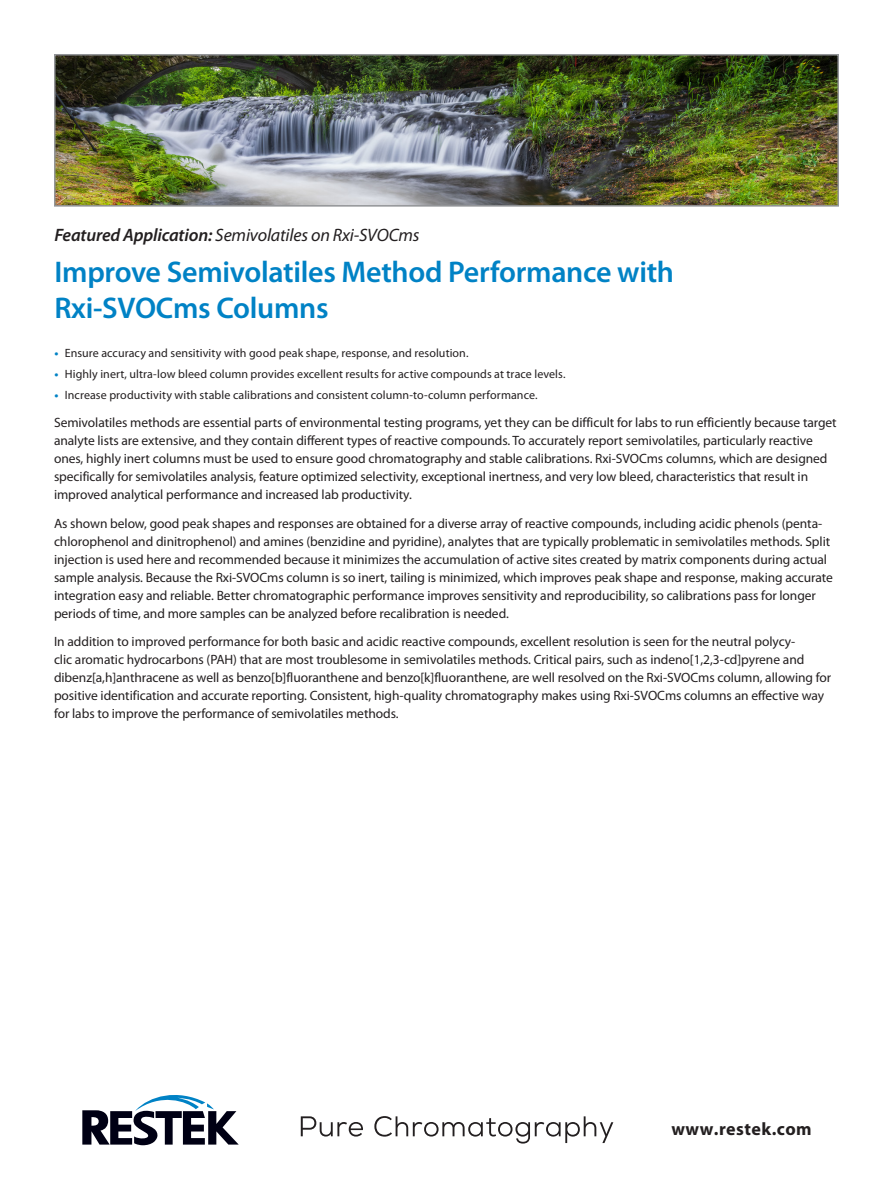
<style>
.page{position:relative;width:893px;height:1188px;background:#fff}
.page>*{position:absolute;margin:0;border:0;box-sizing:border-box;transform-origin:0 0}
.Featured_App_Sales_S{font:600 30px/36px "Myriad Pro";letter-spacing:-.01em;color:#0082c5}
.Description_of_App_a{font:italic 18px "Myriad Pro";letter-spacing:-.01em;color:#231f20}
.t1{font:700 18px "Myriad Pro";letter-spacing:.025em;color:#231f20}
.Paragraph_Style_1_Ar{font:13.5px/18px "Myriad Pro";letter-spacing:-.005em;color:#231f20}
.Bullets__article{font:12px "Myriad Pro";letter-spacing:.005em;color:#231f20}
.s1{font-weight:600}
.s2{font-weight:700;color:#0082c5}
</style>
<div class="page">
<svg style="left:301px;top:1116px;width:312px;height:28px"></svg>
<svg style="left:82px;top:1095px;width:157px;height:50px"></svg>
<img style="left:57px;top:57px;width:779px;height:147px">
<div style="left:54px;top:54px;width:785px;height:153px;border:2px solid #939598"></div>
<p class="Description_of_App_a" style="left:54px;top:224px;width:367px"><span class="s1">Featured Application:</span> Semivolatiles on Rxi-SVOCms</p>
<p class="Featured_App_Sales_S" style="left:54px;top:253px;width:621px">Improve Semivolatiles Method Performance with<br>Rxi-SVOCms Columns</p>
<p class="Bullets__article" style="left:54px;top:345px;width:416px"><span class="s2">•</span> Ensure accuracy and sensitivity with good peak shape, response, and resolution.</p>
<p class="Bullets__article" style="left:54px;top:367px;width:513px"><span class="s2">•</span> Highly inert, ultra-low bleed column provides excellent results for active compounds at trace levels.</p>
<p class="Bullets__article" style="left:54px;top:388px;width:485px"><span class="s2">•</span> Increase productivity with stable calibrations and consistent column-to-column performance.</p>
<p class="Paragraph_Style_1_Ar" style="left:54px;top:413px;width:784px">Semivolatiles methods are essential parts of environmental testing programs, yet they can be difficult for labs to run efficiently because target analyte lists are extensive, and they contain different types of reactive compounds. To accurately report semivolatiles, particularly reactive ones, highly inert columns must be used to ensure good chromatography and stable calibrations. Rxi-SVOCms columns, which are designed specifically for semivolatiles analysis, feature optimized selectivity, exceptional inertness, and very low bleed, characteristics that result in improved analytical performance and increased lab productivity.</p>
<p class="Paragraph_Style_1_Ar" style="left:54px;top:514px;width:780px">As shown below, good peak shapes and responses are obtained for a diverse array of reactive compounds, including acidic phenols (penta&shy;chlorophenol and dinitrophenol) and amines (benzidine and pyridine), analytes that are typically problematic in semivolatiles methods. Split injection is used here and recommended because it minimizes the accumulation of active sites created by matrix components during actual sample analysis. Because the Rxi-SVOCms column is so inert, tailing is minimized, which improves peak shape and response, making accurate integration easy and reliable. Better chromatographic performance improves sensitivity and reproducibility, so calibrations pass for longer periods of time, and more samples can be analyzed before recalibration is needed.</p>
<p class="Paragraph_Style_1_Ar" style="left:54px;top:632px;width:779px">In addition to improved performance for both basic and acidic reactive compounds, excellent resolution is seen for the neutral polycy-<br>clic aromatic hydrocarbons (PAH) that are most troublesome in semivolatiles methods. Critical pairs, such as indeno[1,2,3-cd]pyrene and dibenz[a,h]anthracene as well as benzo[b]fluoranthene and benzo[k]fluoranthene, are well resolved on the Rxi-SVOCms column, allowing for positive identification and accurate reporting. Consistent, high-quality chromatography makes using Rxi-SVOCms columns an effective way for labs to improve the performance of semivolatiles methods.</p>
<h2 class="t1" style="left:671px;top:1118px;width:142px">www.restek.com</h2>
</div>
